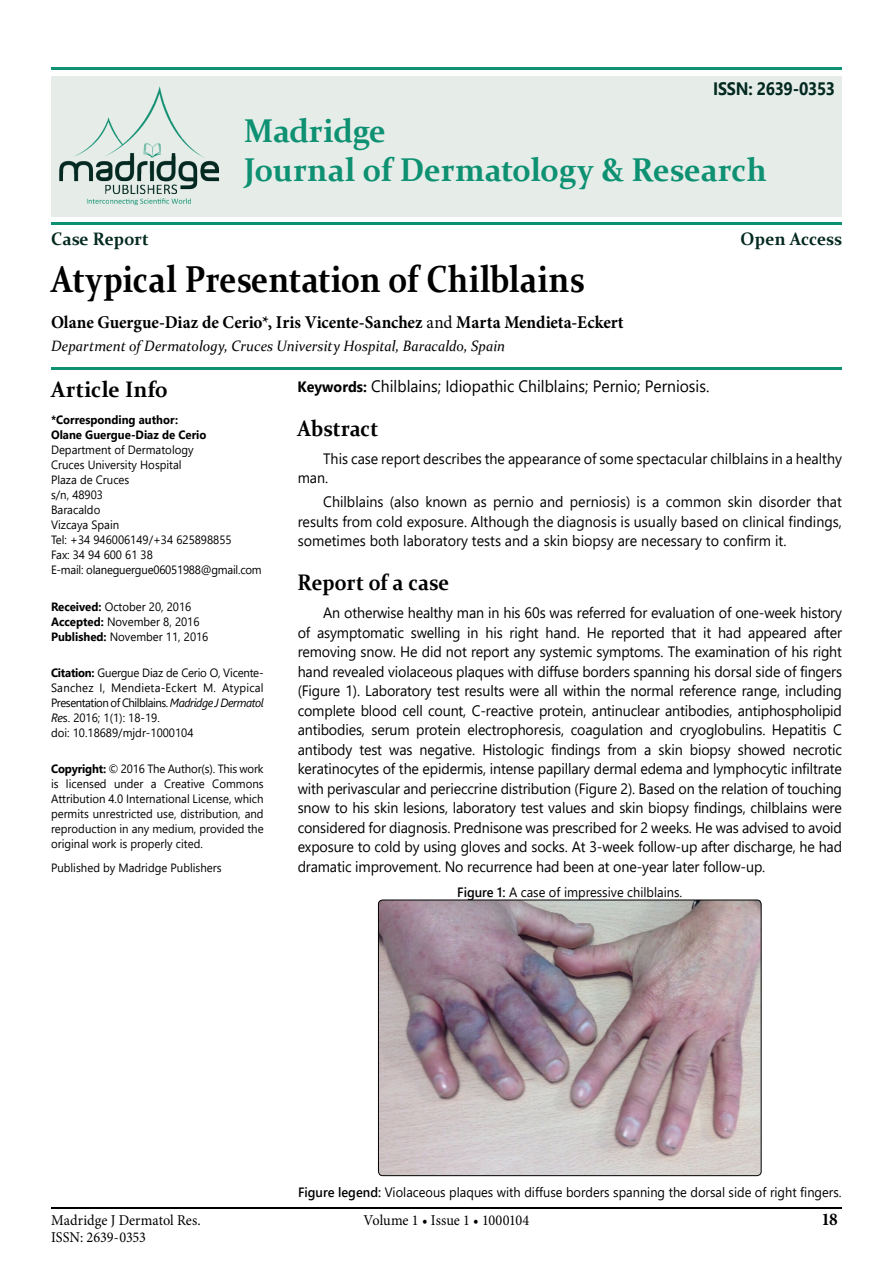
<style>
.page{position:relative;width:893px;height:1263px;background:#fff}
.page>*{position:absolute;margin:0;border:0;box-sizing:border-box;transform-origin:0 0}
.t1{font:700 37.5px "Constantia";color:#000;scale:.86 1}
.t2{font:700 33px/39px "Constantia";letter-spacing:-.005em;color:#0e9172;scale:.95 1}
.t3{font:700 22.5px "Constantia";letter-spacing:.005em;color:#000;scale:.9 1}
.t4{font:700 22.5px "Constantia";letter-spacing:.005em;color:#000;scale:.95 1}
.t5{font:700 18px "Minion Pro";color:#000;scale:.95 1}
.t6{font:700 18px "Constantia";color:#032920;scale:.95 1}
.t7{font:700 18px "Segoe UI";letter-spacing:-.02em;color:#032920;scale:.9 1}
.t8{font:16.5px "Segoe UI";color:#000;scale:.95 1}
.t9{font:15px/19.5px "Segoe UI";color:#000;text-align:justify;scale:.95 1}
.t10{font:italic 15px "Constantia";color:#000;scale:.95 1}
.t11{font:15px "Minion Pro";color:#000;scale:.95 1}
.t12{font:13.5px "Segoe UI";color:#000;scale:.95 1}
.t13{font:12px/15px "Segoe UI";color:#000;scale:.95 1}
.t14{font:700 12px/15px "Segoe UI";color:#000;scale:.95 1}
.s1{font-weight:400}
.s2{font-weight:700}
.s3{font-style:italic}
.s4{font-weight:700;font-size:15px}
.s5{font-weight:600}
</style>
<div class="page">
<hr style="left:51px;top:1208px;width:791px;height:1px;background:#000">
<div style="left:51px;top:76px;width:791px;height:140px;background:#e6ede9"></div>
<hr style="left:51px;top:367px;width:791px;height:2px;background:#0e9172">
<hr style="left:51px;top:68px;width:791px;height:2px;background:#0e9172">
<img style="left:59px;top:86px;width:160px;height:120px">
<img style="left:378px;top:900px;width:383px;height:276px">
<div style="left:378px;top:900px;width:383px;height:276px;border:1px solid #000;border-radius:4px"></div>
<hr style="left:51px;top:223px;width:791px;height:2px;background:#0e9172">
<p class="t7" style="left:713px;top:71px;width:137px">ISSN: 2639-0353</p>
<h2 class="t2" style="left:244px;top:109px;width:552px">Madridge<br>Journal of Dermatology &amp; Research</h2>
<p class="t6" style="left:51px;top:226px;width:105px">Case Report</p>
<p class="t6" style="left:741px;top:226px;width:108px">Open Access</p>
<h1 class="t1" style="left:51px;top:253px;width:622px">Atypical Presentation of Chilblains</h1>
<p class="t5" style="left:51px;top:310px;width:604px">Olane Guergue-Diaz de Cerio*, Iris Vicente-Sanchez <span class="s1">and</span> Marta Mendieta-Eckert</p>
<p class="t10" style="left:51px;top:335px;width:479px">Department of Dermatology, Cruces University Hospital, Baracaldo, Spain</p>
<h3 class="t4" style="left:51px;top:373px;width:125px">Article Info</h3>
<p class="t14" style="left:51px;top:412px;width:165px">*Corresponding author:<br>Olane Guergue-Diaz de Cerio</p>
<p class="t13" style="left:51px;top:442px;width:223px">Department of Dermatology<br>Cruces University Hospital<br>Plaza de Cruces<br>s/n, 48903<br>Baracaldo<br>Vizcaya Spain<br>Tel: +34 946006149/+34 625898855<br>Fax: 34 94 600 61 38<br>E-mail: olaneguergue06051988@gmail.com</p>
<p class="t13" style="left:51px;top:598px;width:167px"><span class="s2">Received:</span> October 20, 2016<br><span class="s2">Accepted:</span> November 8, 2016<br><span class="s2">Published:</span> November 11, 2016</p>
<p class="t13" style="left:51px;top:664px;width:225px"><span class="s2">Citation:</span> Guergue Diaz de Cerio O, Vicente-Sanchez I, Mendieta-Eckert M. Atypical Presentation of Chilblains. <span class="s3">Madridge J Dermatol Re</span>s. 2016; 1(1): 18-19.<br>doi: 10.18689/mjdr-1000104</p>
<p class="t13" style="left:51px;top:760px;width:225px;text-align:justify"><span class="s2">Copyright:</span> © 2016 The Author(s). This work is licensed under a Creative Commons Attribution 4.0 International License, which permits unrestricted use, distribution, and reproduction in any medium, provided the original work is properly cited.</p>
<p class="t13" style="left:51px;top:859px;width:181px">Published by Madridge Publishers</p>
<p class="t8" style="left:298px;top:370px;width:435px"><span class="s4">Keywords:</span> Chilblains; Idiopathic Chilblains; Pernio; Perniosis.</p>
<h3 class="t3" style="left:298px;top:413px;width:91px">Abstract</h3>
<p class="t9" style="left:298px;top:447px;width:574px;text-indent:26px">This case report describes the appearance of some spectacular chilblains in a healthy man.</p>
<p class="t9" style="left:298px;top:491px;width:574px;text-indent:26px">Chilblains (also known as pernio and perniosis) is a common skin disorder that results from cold exposure. Although the diagnosis is usually based on clinical findings, sometimes both laboratory tests and a skin biopsy are necessary to confirm it.</p>
<h3 class="t3" style="left:298px;top:567px;width:170px">Report of a case</h3>
<p class="t9" style="left:298px;top:602px;width:575px;text-indent:26px">An otherwise healthy man in his 60s was referred for evaluation of one-week history of asymptomatic swelling in his right hand. He reported that it had appeared after removing snow. He did not report any systemic symptoms. The examination of his right hand revealed violaceous plaques with diffuse borders spanning his dorsal side of fingers (Figure 1). Laboratory test results were all within the normal reference range, including complete blood cell count, C-reactive protein, antinuclear antibodies, antiphospholipid antibodies, serum protein electrophoresis, coagulation and cryoglobulins. Hepatitis C antibody test was negative. Histologic findings from a skin biopsy showed necrotic keratinocytes of the epidermis, intense papillary dermal edema and lymphocytic infiltrate with perivascular and perieccrine distribution (Figure 2). Based on the relation of touching snow to his skin lesions, laboratory test values and skin biopsy findings, chilblains were considered for diagnosis. Prednisone was prescribed for 2 weeks. He was advised to avoid exposure to cold by using gloves and socks. At 3-week follow-up after discharge, he had dramatic improvement. No recurrence had been at one-year later follow-up.</p>
<p class="t12" style="left:457px;top:879px;width:238px"><span class="s5">Figure 1:</span> A case of impressive chilblains.</p>
<p class="t12" style="left:298px;top:1180px;width:574px"><span class="s5">Figure legend:</span> Violaceous plaques with diffuse borders spanning the dorsal side of right fingers.</p>
<p class="t11" style="left:51px;top:1210px;width:159px">Madridge J Dermatol Res.</p>
<p class="t11" style="left:364px;top:1210px;width:176px">Volume 1 • Issue 1 • 1000104</p>
<p class="t5" style="left:821px;top:1206px;width:19px">18</p>
<p class="t11" style="left:51px;top:1227px;width:101px">ISSN: 2639-0353</p>
</div>
